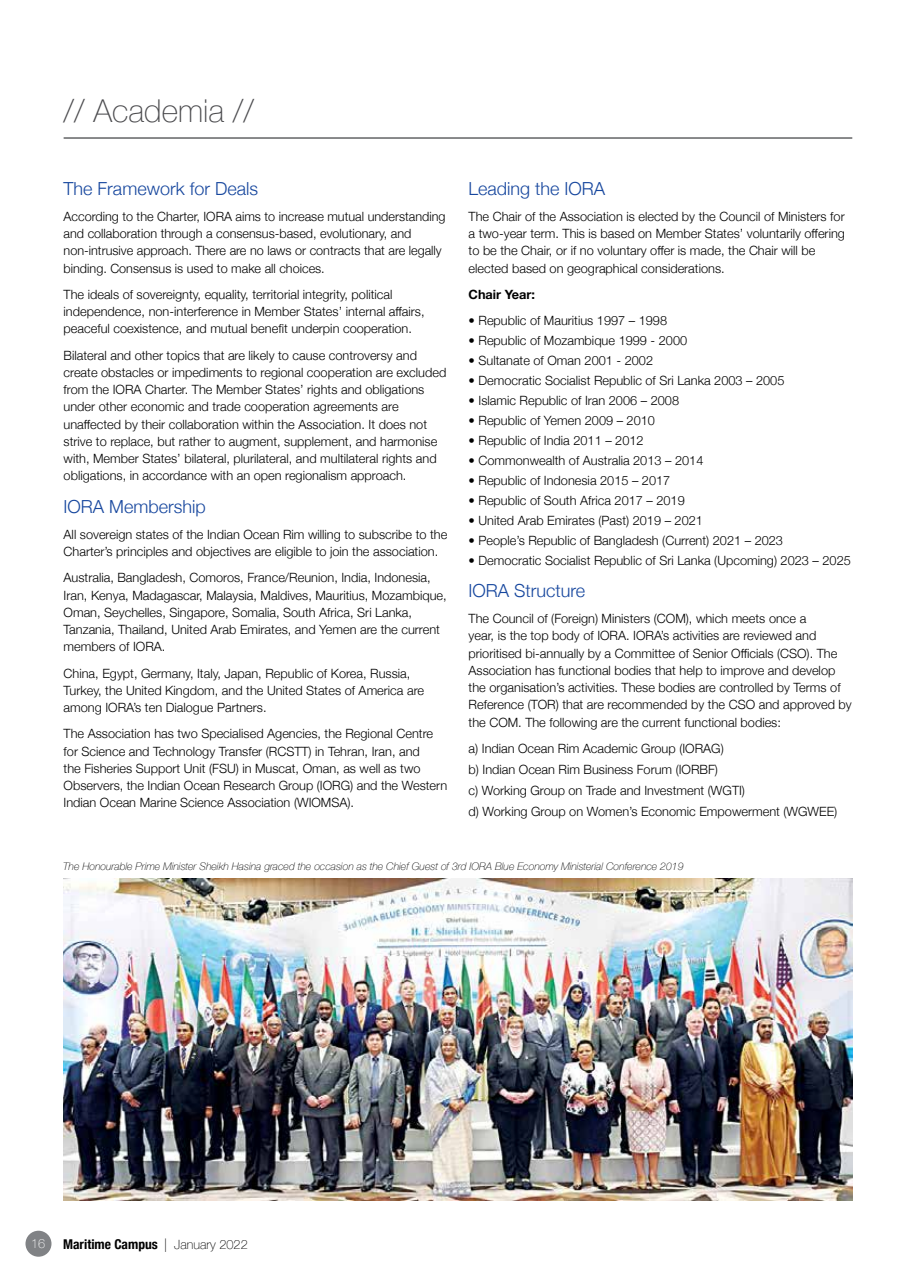
<style>
.page{position:relative;width:902px;height:1280px;background:#fff}
.page>*{position:absolute;margin:0;border:0;box-sizing:border-box;transform-origin:0 0}
.t1{font:100 31.5px "Helvetica Neue";color:#4a4a4d}
.t2{font:300 18px "Helvetica Neue";color:#17479e}
.t3{font:700 condensed 13.5px "Helvetica Neue";color:#000}
.t4{font:300 12.75px/17.2px "Helvetica Neue";color:#000}
.t5{font:700 12.75px "Helvetica Neue";color:#000}
.t6{font:100 12.75px "Helvetica Neue";color:#fff}
.t7{font:italic 100 10.5px "Helvetica Neue";color:#000}
.s1{font-weight:100;font-stretch:normal}
.s2{font-weight:100;font-stretch:normal;font-size:12.75px}
</style>
<div class="page">
<div style="left:25px;top:1231px;width:26px;height:26px;background:#808285;border-radius:50%"></div>
<hr style="left:64px;top:137px;width:788px;height:2px;background:#636466">
<img style="left:64px;top:879px;width:788px;height:321px">
<h1 class="t1" style="left:64px;top:87px;width:192px">// Academia //</h1>
<h2 class="t2" style="left:64px;top:174px;width:196px">The Framework for Deals</h2>
<p class="t4" style="left:64px;top:207px;width:383px">According to the Charter, IORA aims to increase mutual understanding and collaboration through a consensus-based, evolutionary, and non-intrusive approach. There are no laws or contracts that are legally binding. Consensus is used to make all choices.</p>
<p class="t4" style="left:64px;top:285px;width:362px">The ideals of sovereignty, equality, territorial integrity, political independence, non-interference in Member States’ internal affairs, peaceful coexistence, and mutual benefit underpin cooperation.</p>
<p class="t4" style="left:64px;top:345px;width:384px">Bilateral and other topics that are likely to cause controversy and create obstacles or impediments to regional cooperation are excluded from the IORA Charter. The Member States’ rights and obligations under other economic and trade cooperation agreements are unaffected by their collaboration within the Association. It does not strive to replace, but rather to augment, supplement, and harmonise with, Member States’ bilateral, plurilateral, and multilateral rights and obligations, in accordance with an open regionalism approach.</p>
<h2 class="t2" style="left:64px;top:492px;width:144px">IORA Membership</h2>
<p class="t4" style="left:64px;top:525px;width:385px">All sovereign states of the Indian Ocean Rim willing to subscribe to the<br>Charter’s principles and objectives are eligible to join the association.</p>
<p class="t4" style="left:64px;top:568px;width:384px">Australia, Bangladesh, Comoros, France/Reunion, India, Indonesia, Iran, Kenya, Madagascar, Malaysia, Maldives, Mauritius, Mozambique, Oman, Seychelles, Singapore, Somalia, South Africa, Sri Lanka, Tanzania, Thailand, United Arab Emirates, and Yemen are the current members of IORA.</p>
<p class="t4" style="left:64px;top:663px;width:362px">China, Egypt, Germany, Italy, Japan, Republic of Korea, Russia,<br>Turkey, the United Kingdom, and the United States of America are among IORA’s ten Dialogue Partners.</p>
<p class="t4" style="left:64px;top:724px;width:385px">The Association has two Specialised Agencies, the Regional Centre for Science and Technology Transfer (RCSTT) in Tehran, Iran, and<br>the Fisheries Support Unit (FSU) in Muscat, Oman, as well as two Observers, the Indian Ocean Research Group (IORG) and the Western Indian Ocean Marine Science Association (WIOMSA).</p>
<h2 class="t2" style="left:468px;top:174px;width:138px">Leading the IORA</h2>
<p class="t4" style="left:468px;top:207px;width:378px">The Chair of the Association is elected by the Council of Ministers for a two-year term. This is based on Member States’ voluntarily offering to be the Chair, or if no voluntary offer is made, the Chair will be elected based on geographical considerations.</p>
<p class="t5" style="left:468px;top:284px;width:68px">Chair Year:</p>
<p class="t4" style="left:468px;top:311px;width:200px">• Republic of Mauritius 1997 – 1998</p>
<p class="t4" style="left:468px;top:331px;width:220px">• Republic of Mozambique 1999 - 2000</p>
<p class="t4" style="left:468px;top:351px;width:186px">• Sultanate of Oman 2001 - 2002</p>
<p class="t4" style="left:468px;top:371px;width:317px">• Democratic Socialist Republic of Sri Lanka 2003 – 2005</p>
<p class="t4" style="left:468px;top:391px;width:212px">• Islamic Republic of Iran 2006 – 2008</p>
<p class="t4" style="left:468px;top:411px;width:188px">• Republic of Yemen 2009 – 2010</p>
<p class="t4" style="left:468px;top:431px;width:177px">• Republic of India 2011 – 2012</p>
<p class="t4" style="left:468px;top:451px;width:236px">• Commonwealth of Australia 2013 – 2014</p>
<p class="t4" style="left:468px;top:471px;width:203px">• Republic of Indonesia 2015 – 2017</p>
<p class="t4" style="left:468px;top:491px;width:218px">• Republic of South Africa 2017 – 2019</p>
<p class="t4" style="left:468px;top:510px;width:236px">• United Arab Emirates (Past) 2019 – 2021</p>
<p class="t4" style="left:468px;top:530px;width:316px">• People’s Republic of Bangladesh (Current) 2021 – 2023</p>
<p class="t4" style="left:468px;top:550px;width:384px">• Democratic Socialist Republic of Sri Lanka (Upcoming) 2023 – 2025</p>
<h2 class="t2" style="left:468px;top:576px;width:118px">IORA Structure</h2>
<p class="t4" style="left:468px;top:609px;width:385px">The Council of (Foreign) Ministers (COM), which meets once a<br>year, is the top body of IORA. IORA’s activities are reviewed and prioritised bi-annually by a Committee of Senior Officials (CSO). The Association has functional bodies that help to improve and develop the organisation’s activities. These bodies are controlled by Terms of Reference (TOR) that are recommended by the CSO and approved by the COM. The following are the current functional bodies:</p>
<p class="t4" style="left:468px;top:737px;width:370px;line-height:21px">a) Indian Ocean Rim Academic Group (IORAG)<br>b) Indian Ocean Rim Business Forum (IORBF)<br>c) Working Group on Trade and Investment (WGTI)<br>d) Working Group on Women’s Economic Empowerment (WGWEE)</p>
<p class="t7" style="left:63px;top:858px;width:622px">The Honourable Prime Minister Sheikh Hasina graced the occasion as the Chief Guest of 3rd IORA Blue Economy Ministerial Conference 2019</p>
<p class="t6" style="left:31px;top:1234px;width:16px">16</p>
<p class="t3" style="left:63px;top:1233px;width:186px">Maritime Campus <span class="s1">|</span> <span class="s2">January 2022</span></p>
</div>
